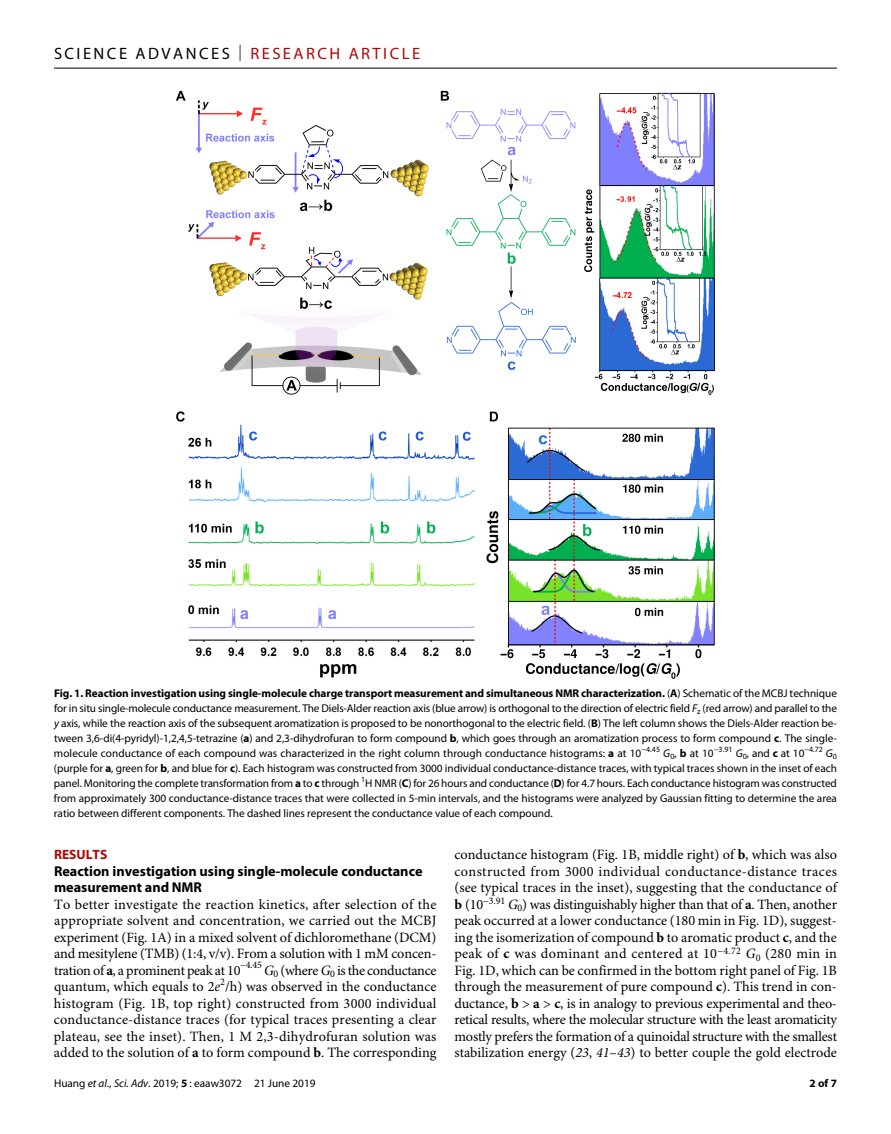
<style>
.page{position:relative;width:891px;height:1134px;background:#fff}
.page>*{position:absolute;margin:0;border:0;box-sizing:border-box;transform-origin:0 0}
.t1{font:16.5px "Myriad Pro";letter-spacing:.15em;color:#000}
.t2{font:14.25px/16.5px "Minion Pro";color:#000;text-align:justify}
.t3{font:700 14.25px/16.5px "Myriad Pro";color:#000}
.t4{font:700 13.5px "Myriad Pro";color:#b10508}
.t5{font:11.25px/15px "Myriad Pro";letter-spacing:-.005em;color:#000;text-align:justify}
.t6{font:700 11.25px "Myriad Pro";color:#000}
.s1{font-weight:300}
.s2{color:#b10508}
.s3{font-weight:700}
.s4{font-style:italic}
</style>
<div class="page">
<hr style="left:54px;top:68px;width:783px;height:1px;background:#000">
<img style="left:176px;top:90px;width:539px;height:589px">
<p class="t1" style="left:54px;top:40px;width:368px">SCIENCE ADVANCES <span class="s1">|</span> <span class="s2">RESEARCH ARTICLE</span></p>
<p class="t5" style="left:54px;top:686px;width:785px"><span class="s3">Fig. 1. Reaction investigation using single-molecule charge transport measurement and simultaneous NMR characterization.</span> (<span class="s3">A</span>) Schematic of the MCBJ technique for in situ single-molecule conductance measurement. The Diels-Alder reaction axis (blue arrow) is orthogonal to the direction of electric field <span class="s4">F</span><sub>z</sub> (red arrow) and parallel to the <span class="s4">y</span> axis, while the reaction axis of the subsequent aromatization is proposed to be nonorthogonal to the electric field. (<span class="s3">B</span>) The left column shows the Diels-Alder reaction be&shy;tween 3,6-di(4-pyridyl)-1,2,4,5-tetrazine (<span class="s3">a</span>) and 2,3-dihydrofuran to form compound <span class="s3">b</span>, which goes through an aromatization process to form compound <span class="s3">c</span>. The single&shy;molecule conductance of each compound was characterized in the right column through conductance histograms: <span class="s3">a</span> at 10<sup>−4.45</sup> <span class="s4">G</span><sub>0</sub>, <span class="s3">b</span> at 10<sup>−3.91</sup> <span class="s4">G</span><sub>0</sub>, and <span class="s3">c</span> at 10<sup>−4.72</sup> <span class="s4">G</span><sub>0 </sub>(purple for <span class="s3">a</span>, green for <span class="s3">b</span>, and blue for <span class="s3">c</span>). Each histogram was constructed from 3000 individual conductance-distance traces, with typical traces shown in the inset of each panel. Monitoring the complete transformation from <span class="s3">a</span> to <span class="s3">c</span> through <sup>1</sup>H NMR (<span class="s3">C</span>) for 26 hours and conductance (<span class="s3">D</span>) for 4.7 hours. Each conductance histogram was constructed from approximately 300 conductance-distance traces that were collected in 5-min intervals, and the histograms were analyzed by Gaussian fitting to determine the area ratio between different components. The dashed lines represent the conductance value of each compound.</p>
<p class="t4" style="left:54px;top:844px;width:55px">RESULTS</p>
<p class="t3" style="left:54px;top:862px;width:370px">Reaction investigation using single-molecule conductance measurement and NMR</p>
<p class="t2" style="left:54px;top:897px;width:384px">To better investigate the reaction kinetics, after selection of the appropriate solvent and concentration, we carried out the MCBJ experiment (Fig. 1A) in a mixed solvent of dichloromethane (DCM) and mesitylene (TMB) (1:4, v/v). From a solution with 1 mM concen&shy;tration of <span class="s3">a</span>, a prominent peak at 10<sup>−4.45</sup> <span class="s4">G</span><sub>0</sub> (where <span class="s4">G</span><sub>0</sub> is the conductance quantum, which equals to 2<span class="s4">e</span><sup>2</sup>/h) was observed in the conductance histogram (Fig. 1B, top right) constructed from 3000 individual conductance-distance traces (for typical traces presenting a clear plateau, see the inset). Then, 1 M 2,3-dihydrofuran solution was added to the solution of <span class="s3">a</span> to form compound <span class="s3">b</span>. The corresponding</p>
<p class="t5" style="left:54px;top:1076px;width:263px">Huang <span class="s4">et al</span>., <span class="s4">Sci. Adv.</span> 2019; <span class="s3">5</span> : eaaw3072 21 June 2019</p>
<p class="t2" style="left:454px;top:848px;width:384px">conductance histogram (Fig. 1B, middle right) of <span class="s3">b</span>, which was also constructed from 3000 individual conductance-distance traces (see typical traces in the inset), suggesting that the conductance of <span class="s3">b</span> (10<sup>−3.91</sup> <span class="s4">G</span><sub>0</sub>) was distinguishably higher than that of <span class="s3">a</span>. Then, another peak occurred at a lower conductance (180 min in Fig. 1D), suggest&shy;ing the isomerization of compound <span class="s3">b</span> to aromatic product <span class="s3">c</span>, and the peak of <span class="s3">c</span> was dominant and centered at 10<sup>−4.72</sup> <span class="s4">G</span><sub>0</sub> (280 min in Fig. 1D, which can be confirmed in the bottom right panel of Fig. 1B through the measurement of pure compound <span class="s3">c</span>). This trend in con&shy;ductance, <span class="s3">b</span> &gt; <span class="s3">a</span> &gt; <span class="s3">c</span>, is in analogy to previous experimental and theo&shy;retical results, where the molecular structure with the least aromaticity mostly prefers the formation of a quinoidal structure with the smallest stabilization energy (<span class="s4">23</span>, <span class="s4">41</span>–<span class="s4">43</span>) to better couple the gold electrode</p>
<p class="t6" style="left:810px;top:1074px;width:29px">2 of 7</p>
</div>
